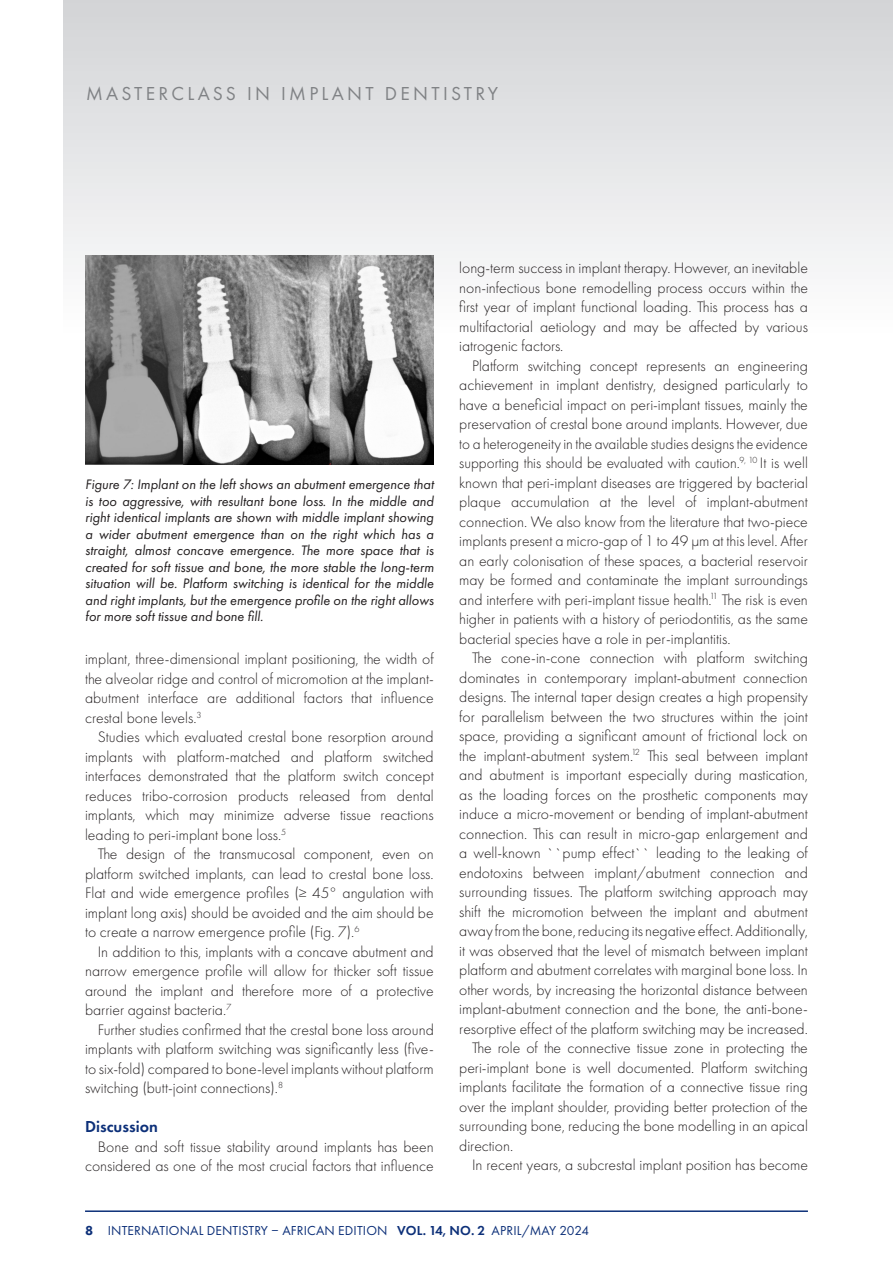
<style>
.page{position:relative;width:893px;height:1263px;background:#fff}
.page>*{position:absolute;margin:0;border:0;box-sizing:border-box;transform-origin:0 0}
.t1{font:19.5px "Futura PT";letter-spacing:.17em;color:#808285}
.t2{font:600 16.5px "Futura PT";color:#0d3079}
.t3{font:300 15.75px/19.5px "Futura PT";color:#231f20;text-align:justify}
.t4{font:italic 14.25px/16.5px "Futura PT";color:#231f20;text-align:justify}
.t5{font:13.5px "Futura PT";letter-spacing:.01em;color:#0d3079}
.s1{font-weight:800}
.s2{font-weight:600}
</style>
<div class="page">
<div style="left:64px;top:0;width:829px;height:337px;background:linear-gradient(to bottom,#d2d3d6,#fefefe)"></div>
<hr style="left:85px;top:1210px;width:723px;height:2px;background:#0d3079">
<img style="left:85px;top:255px;width:349px;height:209px">
<p class="t1" style="left:86px;top:82px;width:414px">MASTERCLASS IN IMPLANT DENTISTRY</p>
<p class="t4" style="left:85px;top:476px;width:350px">Figure 7: Implant on the left shows an abutment emergence that is too aggressive, with resultant bone loss. In the middle and right identical implants are shown with middle implant showing a wider abutment emergence than on the right which has a straight, almost concave emergence. The more space that is created for soft tissue and bone, the more stable the long-term situation will be. Platform switching is identical for the middle and right implants, but the emergence profile on the right allows for more soft tissue and bone fill.</p>
<p class="t3" style="left:85px;top:649px;width:350px">implant, three-dimensional implant positioning, the width of the alveolar ridge and control of micromotion at the implant&shy;abutment interface are additional factors that influence crestal bone levels.<sup>3</sup></p>
<p class="t3" style="left:85px;top:727px;width:350px;text-indent:13px">Studies which evaluated crestal bone resorption around implants with platform-matched and platform switched interfaces demonstrated that the platform switch concept reduces tribo-corrosion products released from dental implants, which may minimize adverse tissue reactions leading to peri-implant bone loss.<sup>5</sup></p>
<p class="t3" style="left:85px;top:844px;width:350px;text-indent:13px">The design of the transmucosal component, even on platform switched implants, can lead to crestal bone loss.<br>Flat and wide emergence profiles (≥ 45° angulation with implant long axis) should be avoided and the aim should be to create a narrow emergence profile (Fig. 7).<sup>6</sup></p>
<p class="t3" style="left:85px;top:942px;width:350px;text-indent:13px">In addition to this, implants with a concave abutment and narrow emergence profile will allow for thicker soft tissue around the implant and therefore more of a protective barrier against bacteria.<sup>7</sup></p>
<p class="t3" style="left:85px;top:1020px;width:350px;text-indent:13px">Further studies confirmed that the crestal bone loss around implants with platform switching was significantly less (five&shy;to six-fold) compared to bone-level implants without platform switching (butt-joint connections).<sup>8</sup></p>
<p class="t2" style="left:85px;top:1116px;width:74px">Discussion</p>
<p class="t3" style="left:85px;top:1137px;width:350px;text-align:right">Bone and soft tissue stability around implants has been considered as one of the most crucial factors that influence</p>
<p class="t3" style="left:459px;top:258px;width:350px">long-term success in implant therapy. However, an inevitable non-infectious bone remodelling process occurs within the first year of implant functional loading. This process has a multifactorial aetiology and may be affected by various iatrogenic factors.</p>
<p class="t3" style="left:459px;top:356px;width:350px;text-indent:13px">Platform switching concept represents an engineering achievement in implant dentistry, designed particularly to have a beneficial impact on peri-implant tissues, mainly the preservation of crestal bone around implants. However, due to a heterogeneity in the available studies designs the evidence supporting this should be evaluated with caution.<sup>9,</sup> <sup>10</sup> It is well known that peri-implant diseases are triggered by bacterial plaque accumulation at the level of implant-abutment connection. We also know from the literature that two-piece implants present a micro-gap of 1 to 49 μm at this level. After an early colonisation of these spaces, a bacterial reservoir may be formed and contaminate the implant surroundings and interfere with peri-implant tissue health.<sup>11</sup> The risk is even higher in patients with a history of periodontitis, as the same bacterial species have a role in per-implantitis.</p>
<p class="t3" style="left:459px;top:648px;width:350px;text-indent:13px">The cone-in-cone connection with platform switching dominates in contemporary implant-abutment connection designs. The internal taper design creates a high propensity for parallelism between the two structures within the joint space, providing a significant amount of frictional lock on the implant-abutment system.<sup>12</sup> This seal between implant and abutment is important especially during mastication, as the loading forces on the prosthetic components may induce a micro-movement or bending of implant-abutment connection. This can result in micro-gap enlargement and a well-known ``pump effect`` leading to the leaking of endotoxins between implant/abutment connection and surrounding tissues. The platform switching approach may shift the micromotion between the implant and abutment away from the bone, reducing its negative effect. Additionally, it was observed that the level of mismatch between implant platform and abutment correlates with marginal bone loss. In other words, by increasing the horizontal distance between implant-abutment connection and the bone, the anti-bone&shy;resorptive effect of the platform switching may be increased.</p>
<p class="t3" style="left:459px;top:1038px;width:350px;text-indent:13px">The role of the connective tissue zone in protecting the peri-implant bone is well documented. Platform switching implants facilitate the formation of a connective tissue ring over the implant shoulder, providing better protection of the surrounding bone, reducing the bone modelling in an apical direction.</p>
<p class="t3" style="left:472px;top:1155px;width:337px">In recent years, a subcrestal implant position has become</p>
<p class="t5" style="left:85px;top:1223px;width:506px"><span class="s1">8</span> INTERNATIONAL DENTISTRY – AFRICAN EDITION <span class="s2">VOL. 14, NO. 2</span> APRIL/MAY 2024</p>
</div>
